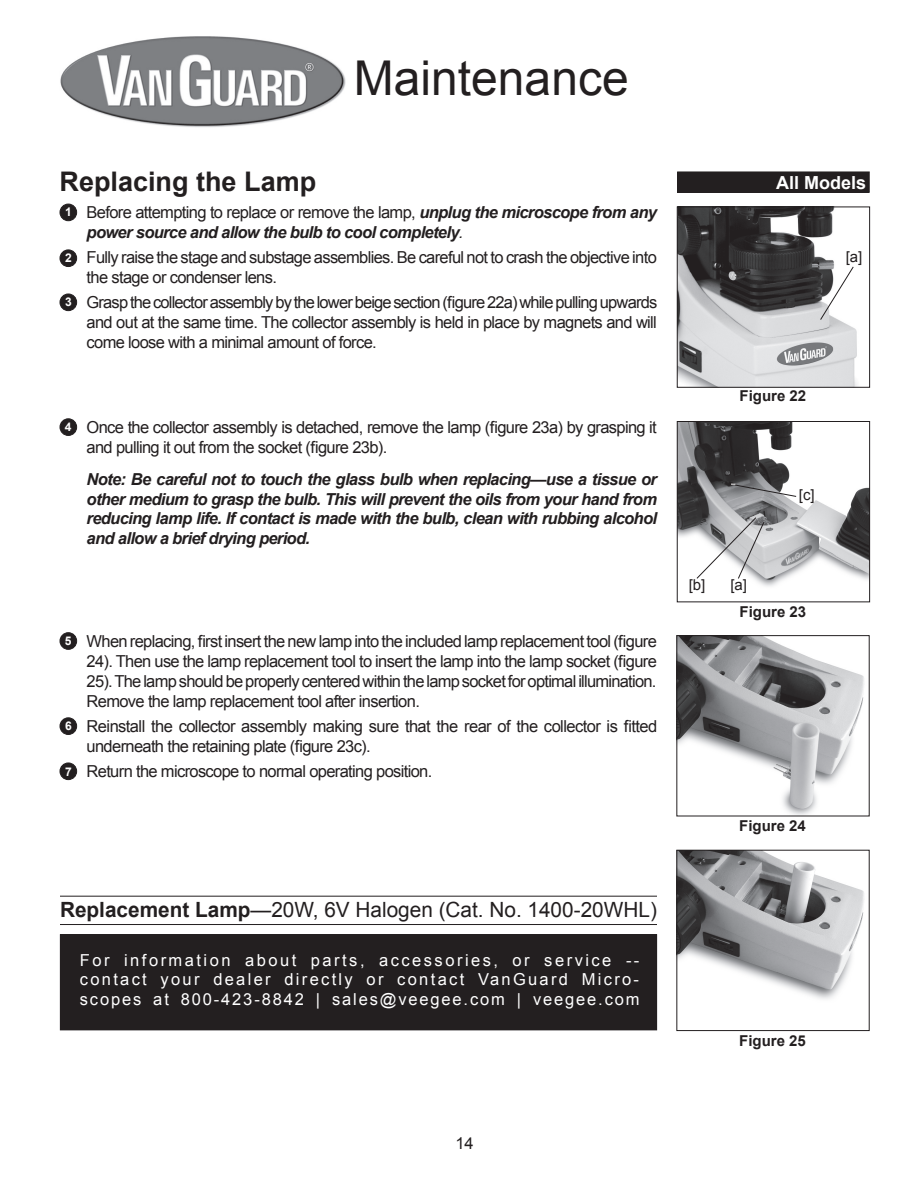
<style>
.page{position:relative;width:918px;height:1188px;background:#fff}
.page>*{position:absolute;margin:0;border:0;box-sizing:border-box;transform-origin:0 0}
.t1{font:48px "Arial";color:#231f20}
.t2{font:700 27px "Arial";color:#231f20}
.t3{font:21px "Arial";color:#231f20}
.t4{font:700 18px "Arial";color:#fff}
.t5{font:16.5px/19.8px "Arial";letter-spacing:-.04em;color:#231f20}
.t6{font:italic 700 16.5px/19.8px "Arial";letter-spacing:-.04em;color:#231f20}
.t7{font:16.5px/19.8px "Arial";letter-spacing:.11em;color:#fff;text-align:justify}
.t8{font:700 15px "Arial";color:#231f20}
.t9{font:15px "Arial";color:#231f20}
.t10{font:700 12px "Arial";color:#fff}
.s1{font-weight:400;font-style:normal}
.s2{font-weight:400}
.s3{font-weight:700}
</style>
<div class="page">
<div style="left:60px;top:204px;width:17px;height:17px;background:#231f20;border-radius:50%"></div>
<div style="left:60px;top:204px;width:17px;height:17px;border:1px solid #231f20;border-radius:50%"></div>
<div style="left:60px;top:250px;width:17px;height:17px;background:#231f20;border-radius:50%"></div>
<div style="left:60px;top:250px;width:17px;height:17px;border:1px solid #231f20;border-radius:50%"></div>
<div style="left:60px;top:763px;width:17px;height:17px;background:#231f20;border-radius:50%"></div>
<div style="left:60px;top:763px;width:17px;height:17px;border:1px solid #231f20;border-radius:50%"></div>
<div style="left:60px;top:718px;width:17px;height:16px;background:#231f20;border-radius:50%"></div>
<div style="left:60px;top:717px;width:17px;height:18px;border:1px solid #231f20;border-radius:50%"></div>
<div style="left:60px;top:633px;width:17px;height:16px;background:#231f20;border-radius:50%"></div>
<div style="left:60px;top:632px;width:17px;height:18px;border:1px solid #231f20;border-radius:50%"></div>
<div style="left:60px;top:419px;width:17px;height:16px;background:#231f20;border-radius:50%"></div>
<div style="left:60px;top:418px;width:17px;height:18px;border:1px solid #231f20;border-radius:50%"></div>
<div style="left:60px;top:294px;width:17px;height:17px;background:#231f20;border-radius:50%"></div>
<div style="left:60px;top:294px;width:17px;height:17px;border:1px solid #231f20;border-radius:50%"></div>
<div style="left:60px;top:935px;width:597px;height:95px;background:#231f20"></div>
<div style="left:60px;top:934px;width:597px;height:96px;border:1px solid #231f20"></div>
<div style="left:678px;top:172px;width:191px;height:20px;background:#231f20"></div>
<div style="left:677px;top:172px;width:193px;height:21px;border:1px solid #231f20"></div>
<img style="left:60px;top:36px;width:286px;height:91px">
<hr style="left:60px;top:896px;width:597px;height:1px;background:#231f20">
<hr style="left:60px;top:924px;width:597px;height:1px;background:#231f20">
<img style="left:679px;top:423px;width:189px;height:164px">
<div style="left:677px;top:421px;width:193px;height:181px;border:1px solid #231f20"></div>
<svg style="left:696px;top:517px;width:69px;height:62px"></svg>
<img style="left:679px;top:209px;width:178px;height:177px">
<div style="left:677px;top:207px;width:193px;height:181px;border:1px solid #231f20"></div>
<svg style="left:820px;top:266px;width:34px;height:55px"></svg>
<svg style="left:731px;top:484px;width:66px;height:13px"></svg>
<img style="left:678px;top:852px;width:186px;height:147px">
<div style="left:676px;top:850px;width:194px;height:181px;border:1px solid #231f20"></div>
<img style="left:678px;top:637px;width:186px;height:177px">
<div style="left:676px;top:635px;width:194px;height:181px;border:1px solid #231f20"></div>
<h1 class="t1" style="left:354px;top:47px;width:276px">Maintenance</h1>
<h2 class="t2" style="left:60px;top:164px;width:258px">Replacing the Lamp</h2>
<p class="t6" style="left:87px;top:203px;width:572px"><span class="s1">Before attempting to replace or remove the lamp,</span> unplug the microscope from any power source and allow the bulb to cool completely<span class="s2">.</span></p>
<p class="t5" style="left:87px;top:248px;width:572px">Fully raise the stage and substage assemblies. Be careful not to crash the objective into the stage or condenser lens.</p>
<p class="t5" style="left:87px;top:293px;width:572px;text-align:justify">Grasp the collector assembly by the lower beige section (figure 22a) while pulling upwards and out at the same time. The collector assembly is held in place by magnets and will come loose with a minimal amount of force.</p>
<p class="t10" style="left:65px;top:204px;width:8px">1</p>
<p class="t10" style="left:65px;top:250px;width:8px">2</p>
<p class="t10" style="left:65px;top:294px;width:8px">3</p>
<p class="t10" style="left:65px;top:419px;width:8px">4</p>
<p class="t5" style="left:87px;top:418px;width:572px">Once the collector assembly is detached, remove the lamp (figure 23a) by grasping it and pulling it out from the socket (figure 23b).</p>
<p class="t6" style="left:87px;top:470px;width:572px;text-align:justify">Note: Be careful not to touch the glass bulb when replacing—use a tissue or other medium to grasp the bulb. This will prevent the oils from your hand from reducing lamp life. If contact is made with the bulb, clean with rubbing alcohol and allow a brief drying period.</p>
<p class="t10" style="left:65px;top:633px;width:8px">5</p>
<p class="t10" style="left:65px;top:718px;width:8px">6</p>
<p class="t10" style="left:65px;top:763px;width:8px">7</p>
<p class="t5" style="left:87px;top:632px;width:572px;text-align:justify">When replacing, first insert the new lamp into the included lamp replacement tool (figure 24). Then use the lamp replacement tool to insert the lamp into the lamp socket (figure 25). The lamp should be properly centered within the lamp socket for optimal illumination.<br>Remove the lamp replacement tool after insertion.</p>
<p class="t5" style="left:87px;top:716px;width:572px">Reinstall the collector assembly making sure that the rear of the collector is fitted underneath the retaining plate (figure 23c).</p>
<p class="t5" style="left:87px;top:761px;width:347px">Return the microscope to normal operating position.</p>
<p class="t3" style="left:60px;top:896px;width:598px"><span class="s3">Replacement Lamp</span>—20W, 6V Halogen (Cat. No. 1400-20WHL)</p>
<p class="t7" style="left:80px;top:950px;width:561px">For information about parts, accessories, or service -- contact your dealer directly or contact VanGuard Micro&shy;scopes at 800-423-8842 | sales@veegee.com | veegee.com</p>
<p class="t4" style="left:776px;top:170px;width:92px">All Models</p>
<p class="t9" style="left:846px;top:247px;width:18px">[a]</p>
<p class="t8" style="left:740px;top:386px;width:68px">Figure 22</p>
<p class="t9" style="left:689px;top:575px;width:18px">[b]</p>
<p class="t9" style="left:730px;top:575px;width:18px">[a]</p>
<p class="t9" style="left:799px;top:485px;width:17px">[c]</p>
<p class="t8" style="left:740px;top:602px;width:68px">Figure 23</p>
<p class="t8" style="left:739px;top:816px;width:68px">Figure 24</p>
<p class="t8" style="left:739px;top:1031px;width:68px">Figure 25</p>
<p class="t5" style="left:455px;top:1134px;width:20px">14</p>
</div>
